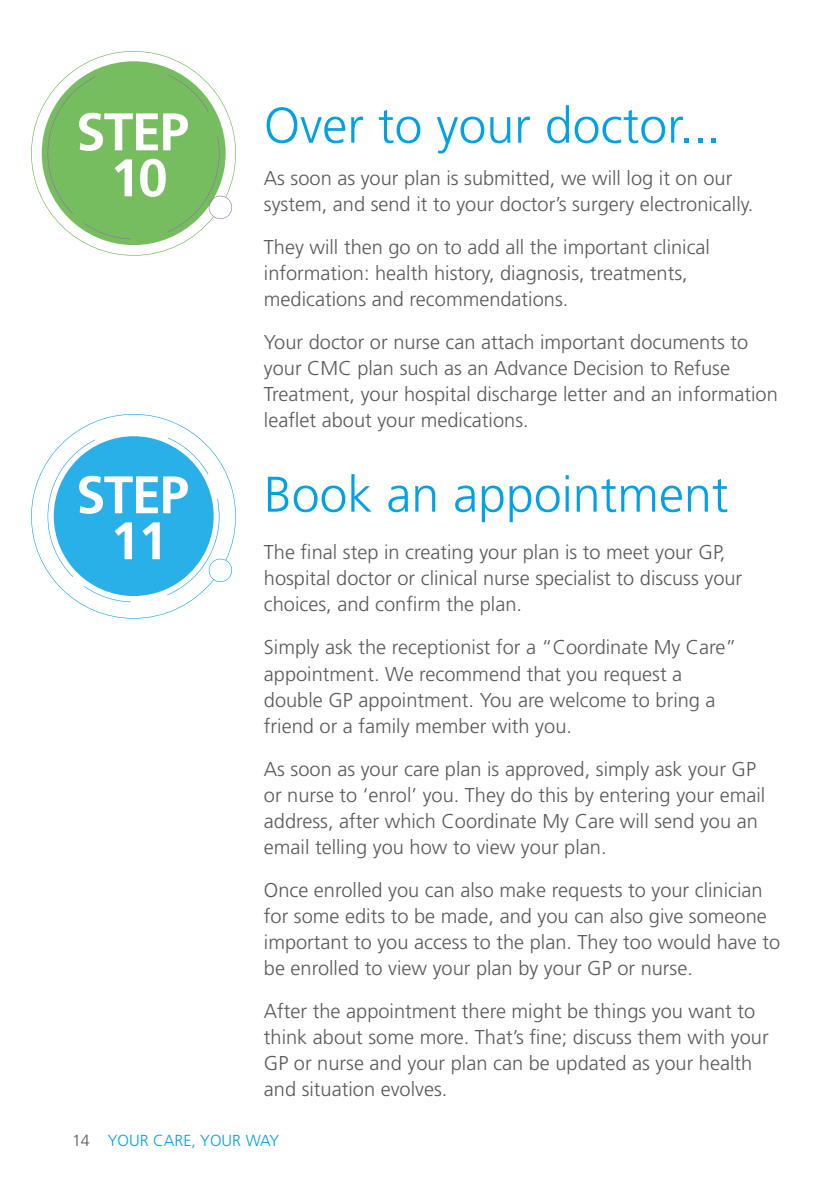
<style>
.page{position:relative;width:840px;height:1191px;background:#fff}
.page>*{position:absolute;margin:0;border:0;box-sizing:border-box;transform-origin:0 0}
.t1{font:700 52.8px/46px "Frutiger LT Std";letter-spacing:-.03em;color:#fff;text-align:center}
.t2{font:300 50px "Frutiger LT Std";color:#00a2e5}
.t3{font:300 20px/26px "Frutiger LT Std";color:#58595b}
.t4{font:300 16px "Frutiger LT Std";color:#00a2e5}
.s1{color:#58595b}
</style>
<div class="page">
<svg style="left:31px;top:51px;width:205px;height:205px;fill:#76bd60"></svg>
<svg style="left:167px;top:136px;width:65px;height:96px"></svg>
<svg style="left:31px;top:414px;width:205px;height:204px"></svg>
<svg style="left:167px;top:499px;width:65px;height:96px"></svg>
<h1 class="t1" style="left:76px;top:109px;width:114px">STEP<br>10</h1>
<h1 class="t1" style="left:76px;top:472px;width:114px">STEP<br>11</h1>
<h2 class="t2" style="left:264px;top:97px;width:458px">Over to your doctor...</h2>
<p class="t3" style="left:264px;top:165px;width:490px">As soon as your plan is submitted, we will log it on our system, and send it to your doctor’s surgery electronically.</p>
<p class="t3" style="left:264px;top:234px;width:447px">They will then go on to add all the important clinical information: health history, diagnosis, treatments, medications and recommendations.</p>
<p class="t3" style="left:264px;top:329px;width:515px">Your doctor or nurse can attach important documents to your CMC plan such as an Advance Decision to Refuse Treatment, your hospital discharge letter and an information leaflet about your medications.</p>
<h2 class="t2" style="left:264px;top:466px;width:466px">Book an appointment</h2>
<p class="t3" style="left:264px;top:540px;width:479px">The final step in creating your plan is to meet your GP, hospital doctor or clinical nurse specialist to discuss your choices, and confirm the plan.</p>
<p class="t3" style="left:264px;top:635px;width:474px">Simply ask the receptionist for a “Coordinate My Care” appointment. We recommend that you request a double GP appointment. You are welcome to bring a friend or a family member with you.</p>
<p class="t3" style="left:264px;top:756px;width:502px">As soon as your care plan is approved, simply ask your GP or nurse to ‘enrol’ you. They do this by entering your email address, after which Coordinate My Care will send you an email telling you how to view your plan.</p>
<p class="t3" style="left:264px;top:877px;width:517px">Once enrolled you can also make requests to your clinician for some edits to be made, and you can also give someone important to you access to the plan. They too would have to be enrolled to view your plan by your GP or nurse.</p>
<p class="t3" style="left:264px;top:998px;width:506px">After the appointment there might be things you want to think about some more. That’s fine; discuss them with your GP or nurse and your plan can be updated as your health and situation evolves.</p>
<p class="t4" style="left:72px;top:1131px;width:208px"><span class="s1">14</span> YOUR CARE, YOUR WAY</p>
</div>
